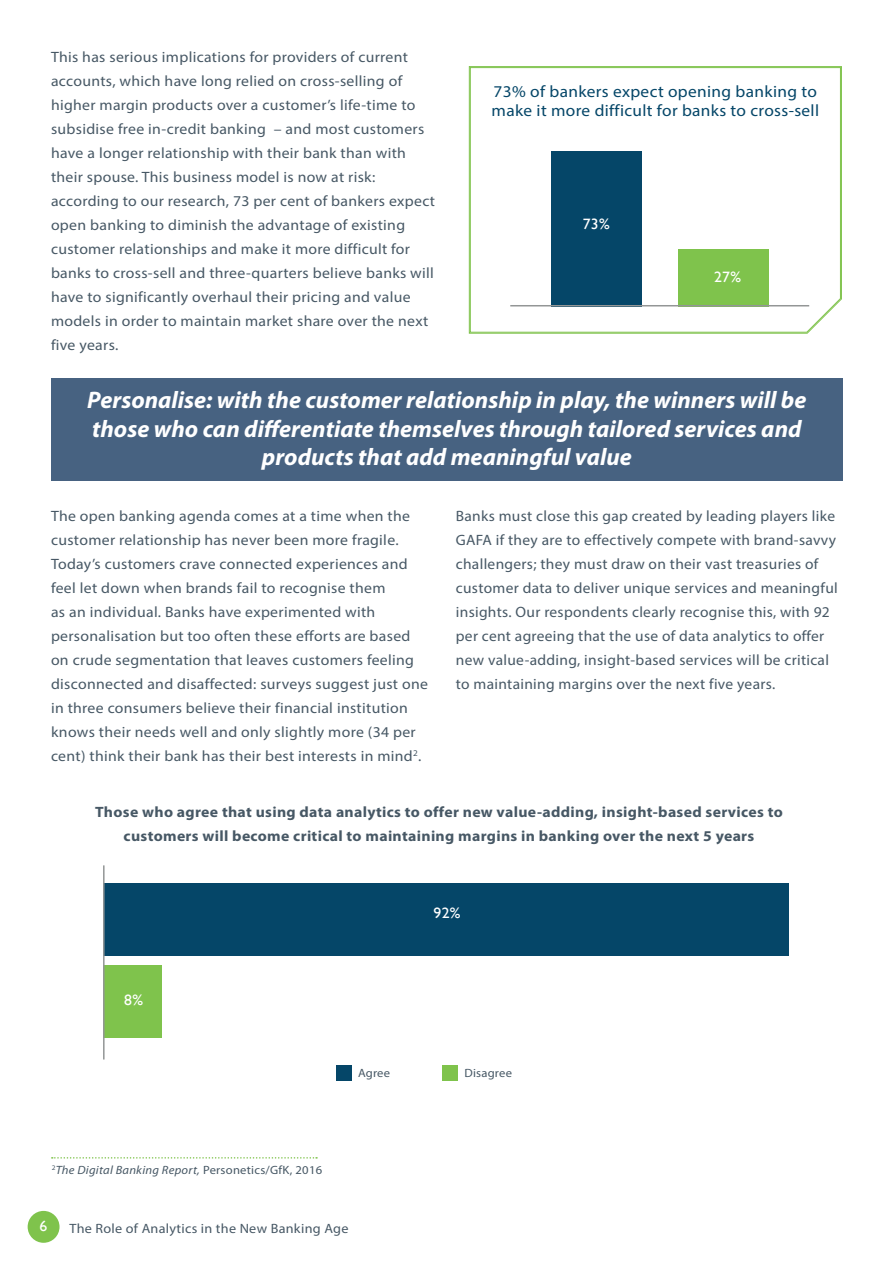
<style>
.page{position:relative;width:893px;height:1263px;background:#fff}
.page>*{position:absolute;margin:0;border:0;box-sizing:border-box;transform-origin:0 0}
.t1{font:italic 700 24px/28.5px "Myriad Pro";color:#fff;text-align:center}
.t2{font:16.5px/19.5px "Myriad Pro";letter-spacing:.02em;color:#054668;scale:1.05 1}
.t3{font:15px/24px "Myriad Pro";letter-spacing:.02em;color:#475865;scale:1.05 1}
.t4{font:15px/24px "Myriad Pro";letter-spacing:.02em;color:#475865}
.t5{font:700 15px/24px "Myriad Pro";letter-spacing:.02em;color:#475865;text-align:center;scale:1.05 1}
.t6{font:15px "Gill Sans";color:#fff;scale:1.05 1}
.t7{font:13.5px "Myriad Pro";letter-spacing:.02em;color:#475865;scale:1.05 1}
.t8{font:italic 12px "Myriad Pro";letter-spacing:.02em;color:#475865;scale:1.05 1}
.t9{font:12px "Myriad Pro";letter-spacing:.02em;color:#475865;scale:1.05 1}
.s1{font-style:normal}
</style>
<div class="page">
<div style="left:51px;top:378px;width:792px;height:102px;background:#476281"></div>
<svg style="left:470px;top:67px;width:371px;height:265px"></svg>
<div style="left:28px;top:1211px;width:32px;height:32px;background:#7fc34c;border-radius:50%"></div>
<div style="left:336px;top:1065px;width:15px;height:15px;background:#054668"></div>
<div style="left:442px;top:1065px;width:16px;height:15px;background:#7fc34c"></div>
<div style="left:103px;top:965px;width:59px;height:72px;background:#7fc34c"></div>
<div style="left:103px;top:883px;width:685px;height:73px;background:#054668"></div>
<hr style="left:103px;top:865px;width:2px;height:194px;background:#939696">
<svg style="left:52px;top:1157px;width:265px;height:1px"></svg>
<div style="left:551px;top:151px;width:91px;height:155px;background:#054668"></div>
<div style="left:678px;top:249px;width:91px;height:57px;background:#7fc34c"></div>
<hr style="left:510px;top:305px;width:299px;height:1px;background:#939696">
<p class="t3" style="left:51px;top:45px;width:367px">This has serious implications for providers of current accounts, which have long relied on cross-selling of higher margin products over a customer’s life-time to subsidise free in-credit banking – and most customers have a longer relationship with their bank than with their spouse. This business model is now at risk: according to our research, 73 per cent of bankers expect open banking to diminish the advantage of existing customer relationships and make it more difficult for banks to cross-sell and three-quarters believe banks will have to significantly overhaul their pricing and value models in order to maintain market share over the next five years.</p>
<p class="t2" style="left:492px;top:81px;width:313px">73% of bankers expect opening banking to make it more difficult for banks to cross-sell</p>
<p class="t6" style="left:583px;top:215px;width:27px">73%</p>
<p class="t6" style="left:714px;top:268px;width:27px">27%</p>
<h1 class="t1" style="left:87px;top:386px;width:721px">Personalise: with the customer relationship in play, the winners will be those who can differentiate themselves through tailored services and products that add meaningful value</h1>
<p class="t3" style="left:51px;top:503px;width:361px">The open banking agenda comes at a time when the customer relationship has never been more fragile.<br>Today’s customers crave connected experiences and feel let down when brands fail to recognise them<br>as an individual. Banks have experimented with personalisation but too often these efforts are based on crude segmentation that leaves customers feeling disconnected and disaffected: surveys suggest just one in three consumers believe their financial institution knows their needs well and only slightly more (34 per cent) think their bank has their best interests in mind<sup>2</sup>.</p>
<p class="t4" style="left:456px;top:503px;width:383px">Banks must close this gap created by leading players like GAFA if they are to effectively compete with brand-savvy challengers; they must draw on their vast treasuries of customer data to deliver unique services and meaningful insights. Our respondents clearly recognise this, with 92 per cent agreeing that the use of data analytics to offer new value-adding, insight-based services will be critical to maintaining margins over the next five years.</p>
<p class="t5" style="left:95px;top:800px;width:656px">Those who agree that using data analytics to offer new value-adding, insight-based services to customers will become critical to maintaining margins in banking over the next 5 years</p>
<p class="t6" style="left:124px;top:991px;width:19px">8%</p>
<p class="t6" style="left:433px;top:904px;width:27px">92%</p>
<p class="t9" style="left:358px;top:1066px;width:32px">Agree</p>
<p class="t9" style="left:464px;top:1066px;width:47px">Disagree</p>
<p class="t8" style="left:52px;top:1163px;width:259px"><sup>2</sup>The Digital Banking Report, <span class="s1">Personetics/GfK, 2016</span></p>
<p class="t6" style="left:40px;top:1217px;width:9px">6</p>
<p class="t7" style="left:70px;top:1220px;width:267px">The Role of Analytics in the New Banking Age</p>
</div>
